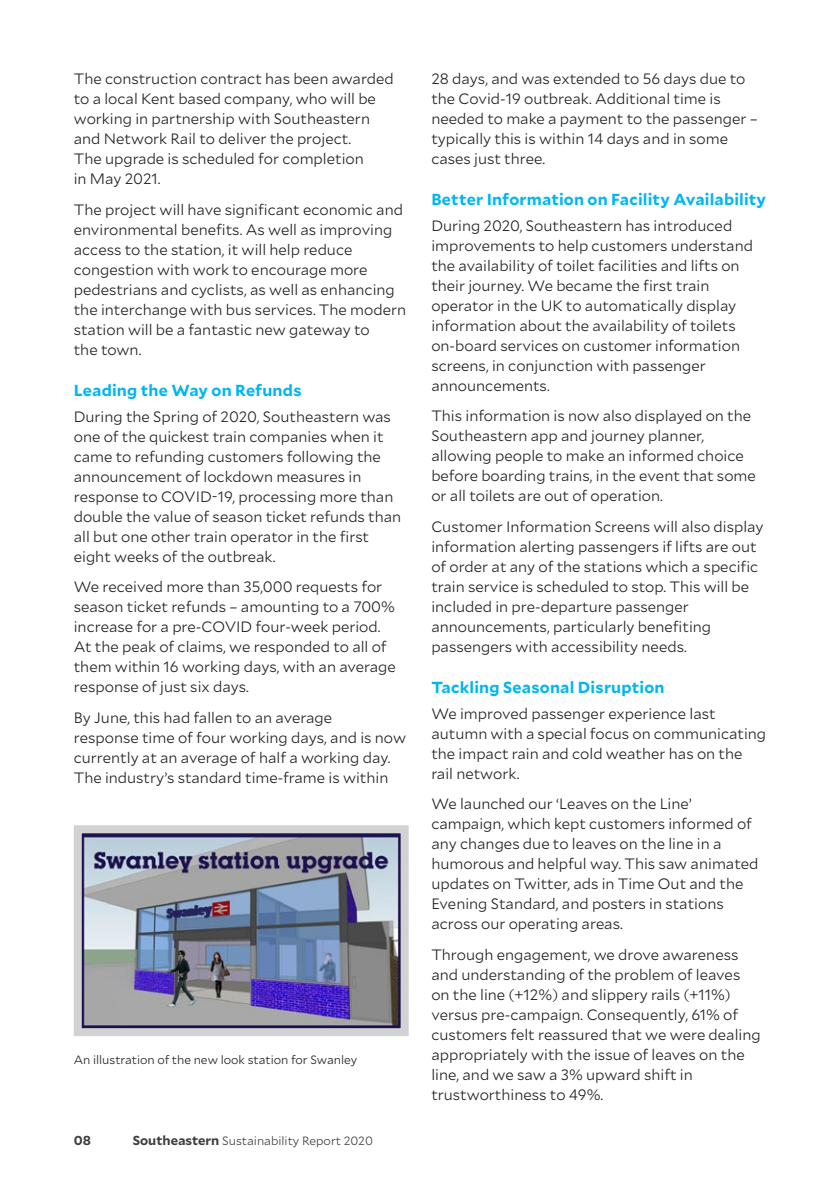
<style>
.page{position:relative;width:840px;height:1191px;background:#fff}
.page>*{position:absolute;margin:0;border:0;box-sizing:border-box;transform-origin:0 0}
.t1{font:700 16px "Mallory";letter-spacing:.015em;color:#00b6f0}
.t2{font:300 15px/20px "Mallory";color:#231f20}
.t3{font:700 13px "Mallory";color:#3e3e3f}
.t4{font:300 12px "Mallory";color:#231f20}
.t5{font:300 12px "Mallory";color:#3e3e3f}
.s1{font-weight:700;font-size:13px}
</style>
<div class="page">
<img style="left:83px;top:834px;width:316px;height:193px">
<div style="left:74px;top:825px;width:334px;height:211px;border:8px solid #d1d2d4"></div>
<p class="t2" style="left:74px;top:68px;width:321px">The construction contract has been awarded to a local Kent based company, who will be working in partnership with Southeastern and Network Rail to deliver the project.<br>The upgrade is scheduled for completion<br>in May 2021.</p>
<p class="t2" style="left:74px;top:199px;width:334px">The project will have significant economic and environmental benefits. As well as improving access to the station, it will help reduce congestion with work to encourage more pedestrians and cyclists, as well as enhancing the interchange with bus services. The modern station will be a fantastic new gateway to<br>the town.</p>
<p class="t1" style="left:74px;top:378px;width:229px">Leading the Way on Refunds</p>
<p class="t2" style="left:74px;top:405px;width:329px">During the Spring of 2020, Southeastern was one of the quickest train companies when it came to refunding customers following the announcement of lockdown measures in response to COVID-19, processing more than double the value of season ticket refunds than all but one other train operator in the first eight weeks of the outbreak.</p>
<p class="t2" style="left:74px;top:576px;width:323px">We received more than 35,000 requests for season ticket refunds – amounting to a 700% increase for a pre-COVID four-week period.<br>At the peak of claims, we responded to all of them within 16 working days, with an average response of just six days.</p>
<p class="t2" style="left:74px;top:706px;width:333px">By June, this had fallen to an average<br>response time of four working days, and is now currently at an average of half a working day.<br>The industry’s standard time-frame is within</p>
<p class="t4" style="left:74px;top:1051px;width:285px">An illustration of the new look station for Swanley</p>
<p class="t3" style="left:74px;top:1130px;width:19px">08</p>
<p class="t5" style="left:133px;top:1131px;width:241px"><span class="s1">Southeastern</span> Sustainability Report 2020</p>
<p class="t2" style="left:431px;top:68px;width:328px">28 days, and was extended to 56 days due to the Covid-19 outbreak. Additional time is needed to make a payment to the passenger – typically this is within 14 days and in some cases just three.</p>
<p class="t1" style="left:431px;top:187px;width:336px">Better Information on Facility Availability</p>
<p class="t2" style="left:431px;top:215px;width:323px">During 2020, Southeastern has introduced improvements to help customers understand the availability of toilet facilities and lifts on their journey. We became the first train operator in the UK to automatically display information about the availability of toilets on-board services on customer information screens, in conjunction with passenger announcements.</p>
<p class="t2" style="left:431px;top:405px;width:326px">This information is now also displayed on the Southeastern app and journey planner, allowing people to make an informed choice before boarding trains, in the event that some or all toilets are out of operation.</p>
<p class="t2" style="left:431px;top:516px;width:333px">Customer Information Screens will also display information alerting passengers if lifts are out of order at any of the stations which a specific train service is scheduled to stop. This will be included in pre-departure passenger announcements, particularly benefiting passengers with accessibility needs.</p>
<p class="t1" style="left:431px;top:675px;width:234px">Tackling Seasonal Disruption</p>
<p class="t2" style="left:431px;top:702px;width:336px">We improved passenger experience last autumn with a special focus on communicating the impact rain and cold weather has on the rail network.</p>
<p class="t2" style="left:431px;top:793px;width:328px">We launched our ‘Leaves on the Line’ campaign, which kept customers informed of any changes due to leaves on the line in a humorous and helpful way. This saw animated updates on Twitter, ads in Time Out and the Evening Standard, and posters in stations across our operating areas.</p>
<p class="t2" style="left:431px;top:943px;width:331px">Through engagement, we drove awareness and understanding of the problem of leaves on the line (+12%) and slippery rails (+11%) versus pre-campaign. Consequently, 61% of customers felt reassured that we were dealing appropriately with the issue of leaves on the line, and we saw a 3% upward shift in trustworthiness to 49%.</p>
</div>
